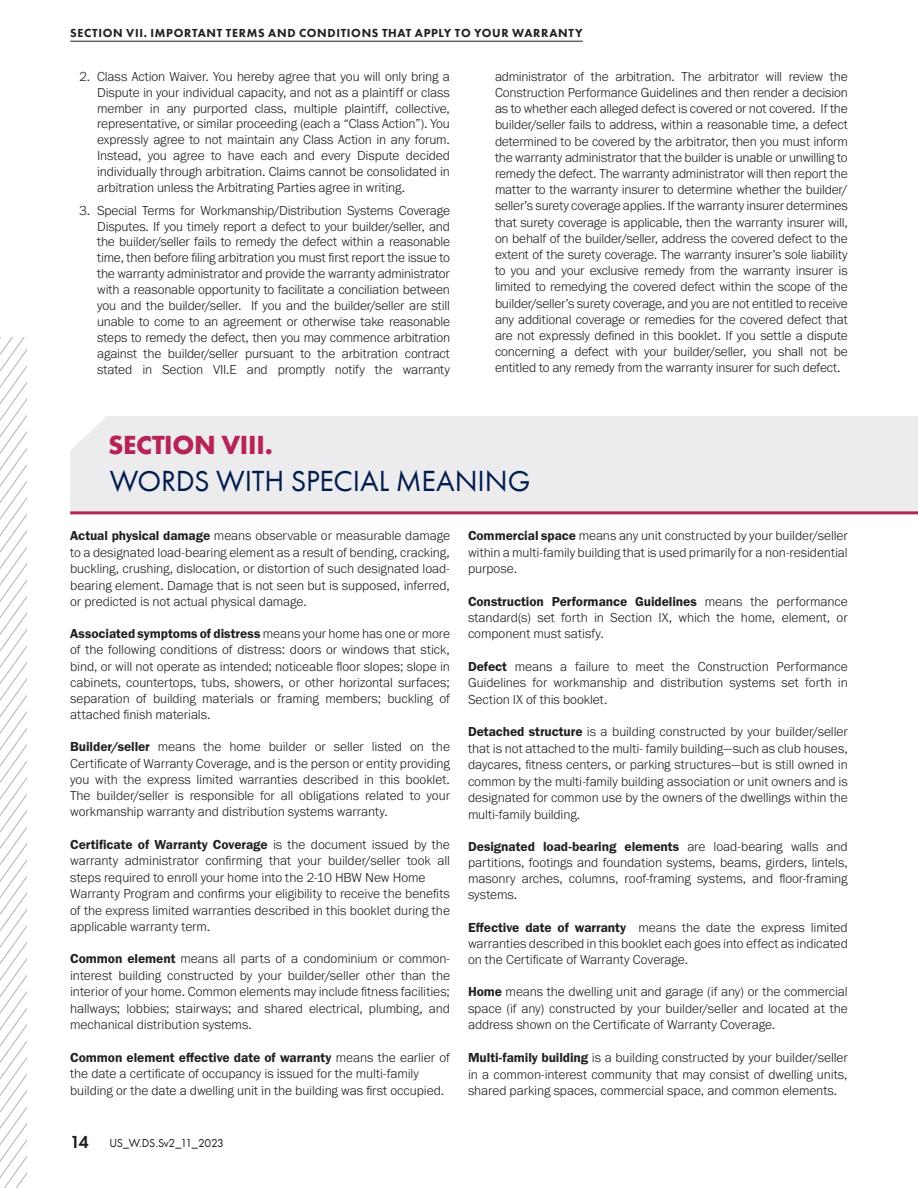
<style>
.page{position:relative;width:918px;height:1188px;background:#fff}
.page>*{position:absolute;margin:0;border:0;box-sizing:border-box;transform-origin:0 0}
.t1{font:30px "Futura PT";letter-spacing:-.005em;color:#001c4e}
.t2{font:700 27px "Futura PT";letter-spacing:-.01em;color:#b62455}
.Indented_Number{font:300 13.5px/16.2px "Franklin Gothic URW";letter-spacing:-.005em;color:#231f20;text-align:justify}
.t3{font:800 12px "Futura PT";letter-spacing:.055em;color:#231f20}
.t4{font:12px "Futura PT";letter-spacing:-.03em;color:#231f20}
.s1{font-family:"Franklin Gothic URW Dem";font-weight:400}
.s2{font-weight:600;font-size:18px}
</style>
<div class="page">
<hr style="left:70px;top:41px;width:513px;height:1px;background:#231f20">
<div style="left:70px;top:416px;width:848px;height:95px;background:#ececee"></div>
<hr style="left:70px;top:511px;width:848px;height:3px;background:#b62455">
<svg style="left:0;top:338px;width:27px;height:850px"></svg>
<p class="t3" style="left:70px;top:25px;width:514px">SECTION VII. IMPORTANT TERMS AND CONDITIONS THAT APPLY TO YOUR WARRANTY</p>
<p class="Indented_Number" style="left:97px;top:68px;width:354px;text-indent:-18px">2. Class Action Waiver. You hereby agree that you will only bring a Dispute in your individual capacity, and not as a plaintiff or class member in any purported class, multiple plaintiff, collective, representative, or similar proceeding (each a “Class Action”). You expressly agree to not maintain any Class Action in any forum.<br>Instead, you agree to have each and every Dispute decided individually through arbitration. Claims cannot be consolidated in arbitration unless the Arbitrating Parties agree in writing.</p>
<p class="Indented_Number" style="left:97px;top:202px;width:354px;text-indent:-18px">3. Special Terms for Workmanship/Distribution Systems Coverage Disputes. If you timely report a defect to your builder/seller, and the builder/seller fails to remedy the defect within a reasonable time, then before filing arbitration you must first report the issue to the warranty administrator and provide the warranty administrator with a reasonable opportunity to facilitate a conciliation between you and the builder/seller. If you and the builder/seller are still unable to come to an agreement or otherwise take reasonable steps to remedy the defect, then you may commence arbitration against the builder/seller pursuant to the arbitration contract stated in Section VII.E and promptly notify the warranty</p>
<p class="t2" style="left:108px;top:428px;width:167px">SECTION VIII.</p>
<p class="Indented_Number" style="left:495px;top:68px;width:354px">administrator of the arbitration. The arbitrator will review the Construction Performance Guidelines and then render a decision as to whether each alleged defect is covered or not covered. If the builder/seller fails to address, within a reasonable time, a defect determined to be covered by the arbitrator, then you must inform the warranty administrator that the builder is unable or unwilling to remedy the defect. The warranty administrator will then report the matter to the warranty insurer to determine whether the builder/ seller’s surety coverage applies. If the warranty insurer determines that surety coverage is applicable, then the warranty insurer will, on behalf of the builder/seller, address the covered defect to the extent of the surety coverage. The warranty insurer’s sole liability to you and your exclusive remedy from the warranty insurer is limited to remedying the covered defect within the scope of the builder/seller’s surety coverage, and you are not entitled to receive any additional coverage or remedies for the covered defect that are not expressly defined in this booklet. If you settle a dispute concerning a defect with your builder/seller, you shall not be entitled to any remedy from the warranty insurer for such defect.</p>
<p class="t1" style="left:110px;top:463px;width:422px">WORDS WITH SPECIAL MEANING</p>
<p class="Indented_Number" style="left:70px;top:528px;width:381px"><span class="s1">Actual physical damage</span> means observable or measurable damage to a designated load-bearing element as a result of bending, cracking, buckling, crushing, dislocation, or distortion of such designated load&shy;bearing element. Damage that is not seen but is supposed, inferred, or predicted is not actual physical damage.</p>
<p class="Indented_Number" style="left:70px;top:625px;width:381px"><span class="s1">Associated symptoms of distress</span> means your home has one or more of the following conditions of distress: doors or windows that stick, bind, or will not operate as intended; noticeable floor slopes; slope in cabinets, countertops, tubs, showers, or other horizontal surfaces; separation of building materials or framing members; buckling of attached finish materials.</p>
<p class="Indented_Number" style="left:70px;top:738px;width:381px"><span class="s1">Builder/seller</span> means the home builder or seller listed on the Certificate of Warranty Coverage, and is the person or entity providing you with the express limited warranties described in this booklet.<br>The builder/seller is responsible for all obligations related to your workmanship warranty and distribution systems warranty.</p>
<p class="Indented_Number" style="left:70px;top:836px;width:381px"><span class="s1">Certificate of Warranty Coverage</span> is the document issued by the warranty administrator confirming that your builder/seller took all steps required to enroll your home into the 2-10 HBW New Home</p>
<p class="Indented_Number" style="left:70px;top:885px;width:381px">Warranty Program and confirms your eligibility to receive the benefits of the express limited warranties described in this booklet during the applicable warranty term.</p>
<p class="Indented_Number" style="left:70px;top:951px;width:381px"><span class="s1">Common element</span> means all parts of a condominium or common&shy;interest building constructed by your builder/seller other than the interior of your home. Common elements may include fitness facilities; hallways; lobbies; stairways; and shared electrical, plumbing, and mechanical distribution systems.</p>
<p class="Indented_Number" style="left:70px;top:1049px;width:381px"><span class="s1">Common element effective date of warranty</span> means the earlier of the date a certificate of occupancy is issued for the multi-family</p>
<p class="Indented_Number" style="left:70px;top:1082px;width:375px">building or the date a dwelling unit in the building was first occupied.</p>
<p class="t4" style="left:70px;top:1136px;width:155px"><span class="s2">14</span> US_W.DS.Sv2_11_2023</p>
<p class="Indented_Number" style="left:468px;top:528px;width:381px"><span class="s1">Commercial space</span> means any unit constructed by your builder/seller</p>
<p class="Indented_Number" style="left:468px;top:544px;width:381px">within a multi-family building that is used primarily for a non-residential purpose.</p>
<p class="Indented_Number" style="left:468px;top:593px;width:381px"><span class="s1">Construction Performance Guidelines</span> means the performance standard(s) set forth in Section IX, which the home, element, or component must satisfy.</p>
<p class="Indented_Number" style="left:468px;top:658px;width:381px"><span class="s1">Defect</span> means a failure to meet the Construction Performance Guidelines for workmanship and distribution systems set forth in Section IX of this booklet.</p>
<p class="Indented_Number" style="left:468px;top:723px;width:381px"><span class="s1">Detached structure</span> is a building constructed by your builder/seller that is not attached to the multi- family building—such as club houses, daycares, fitness centers, or parking structures—but is still owned in common by the multi-family building association or unit owners and is designated for common use by the owners of the dwellings within the multi-family building.</p>
<p class="Indented_Number" style="left:468px;top:838px;width:381px"><span class="s1">Designated load-bearing elements</span> are load-bearing walls and partitions, footings and foundation systems, beams, girders, lintels, masonry arches, columns, roof-framing systems, and floor-framing systems.</p>
<p class="Indented_Number" style="left:468px;top:919px;width:381px"><span class="s1">Effective date of warranty</span> means the date the express limited warranties described in this booklet each goes into effect as indicated on the Certificate of Warranty Coverage.</p>
<p class="Indented_Number" style="left:468px;top:983px;width:381px"><span class="s1">Home</span> means the dwelling unit and garage (if any) or the commercial space (if any) constructed by your builder/seller and located at the address shown on the Certificate of Warranty Coverage.</p>
<p class="Indented_Number" style="left:468px;top:1049px;width:381px"><span class="s1">Multi-family building</span> is a building constructed by your builder/seller in a common-interest community that may consist of dwelling units, shared parking spaces, commercial space, and common elements.</p>
</div>
